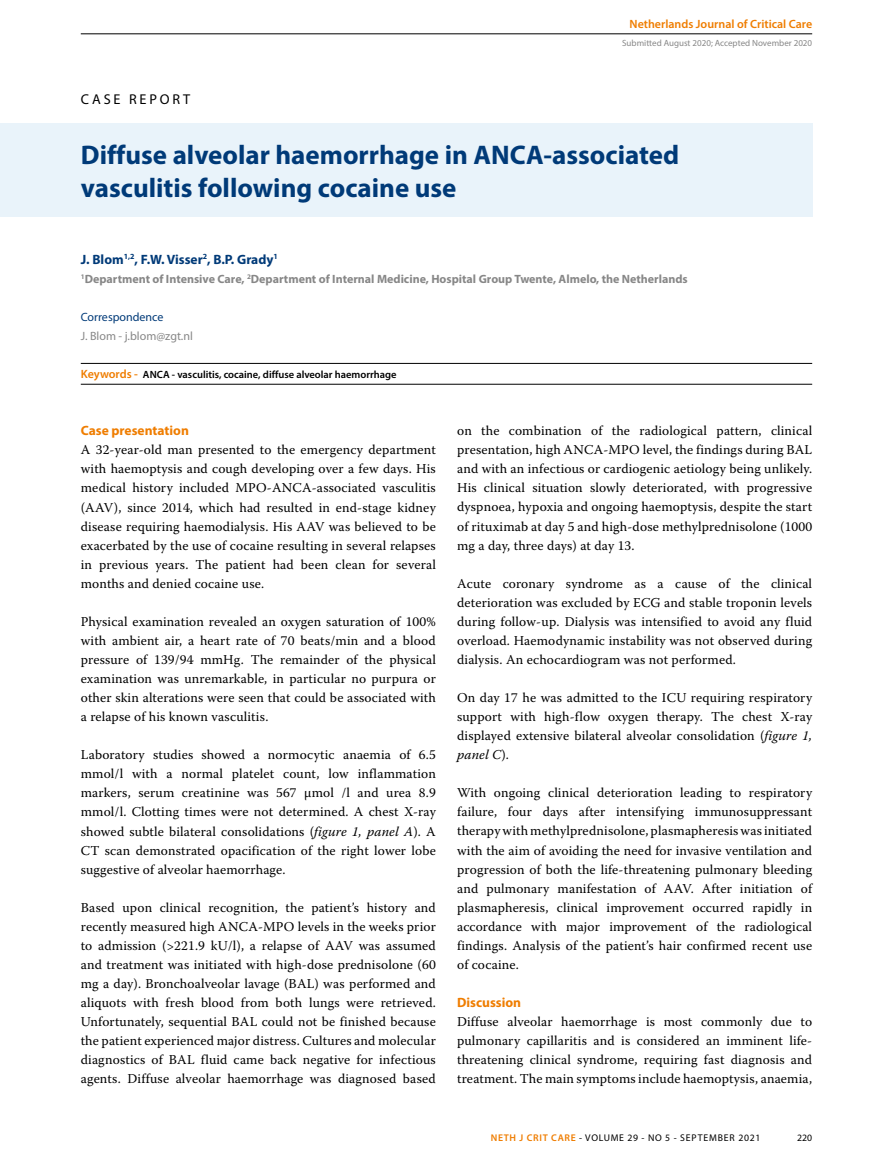
<style>
.page{position:relative;width:893px;height:1170px;background:#fff}
.page>*{position:absolute;margin:0;border:0;box-sizing:border-box;transform-origin:0 0}
.t1{font:700 27px/32.4px "Myriad Pro";color:#003a78}
.t2{font:14.25px "Myriad Pro";letter-spacing:.2em;color:#000}
.t3{font:13.5px/19px "Warnock Pro";letter-spacing:.01em;color:#000;text-align:justify}
.t4{font:700 13.5px "Myriad Pro";color:#003a78}
.t5{font:700 13.5px "Myriad Pro";color:#ef7d00}
.t6{font:700 12px "Myriad Pro";color:#878787}
.t7{font:600 12px "Myriad Pro";color:#ef7d00}
.t8{font:12px "Myriad Pro";color:#878787}
.t9{font:12px "Myriad Pro";color:#003a78}
.t10{font:600 10.5px "Myriad Pro";color:#000}
.t11{font:9.75px "Myriad Pro";letter-spacing:.07em;color:#000}
.t12{font:9px "Myriad Pro";color:#878787}
.s1{font-size:12px;color:#ef7d00}
.s2{font-style:italic}
.s3{font-weight:600;color:#ef7d00}
</style>
<div class="page">
<hr style="left:81px;top:34px;width:731px;height:1px;background:#000">
<div style="left:0;top:123px;width:812px;height:94px;background:#e9f3fa"></div>
<hr style="left:81px;top:384px;width:731px;height:1px;background:#000">
<hr style="left:81px;top:363px;width:731px;height:1px;background:#000">
<p class="t2" style="left:81px;top:91px;width:111px">CASE REPORT</p>
<p class="t7" style="left:630px;top:17px;width:184px">Netherlands Journal of Critical Care</p>
<p class="t12" style="left:622px;top:38px;width:191px">Submitted August 2020; Accepted November 2020</p>
<h1 class="t1" style="left:81px;top:138px;width:600px">Diffuse alveolar haemorrhage in ANCA-associated vasculitis following cocaine use</h1>
<p class="t4" style="left:81px;top:250px;width:199px">J. Blom<sup>1,2</sup>, F.W. Visser<sup>2</sup>, B.P. Grady<sup>1</sup></p>
<p class="t6" style="left:81px;top:271px;width:609px"><sup>1</sup>Department of Intensive Care, <sup>2</sup>Department of Internal Medicine, Hospital Group Twente, Almelo, the Netherlands</p>
<p class="t9" style="left:81px;top:309px;width:84px">Correspondence</p>
<p class="t8" style="left:81px;top:328px;width:114px">J. Blom - j.blom@zgt.nl</p>
<p class="t10" style="left:81px;top:368px;width:317px"><span class="s1">Keywords -</span> ANCA - vasculitis, cocaine, diffuse alveolar haemorrhage</p>
<p class="t5" style="left:81px;top:422px;width:110px">Case presentation</p>
<p class="t3" style="left:81px;top:440px;width:357px">A 32-year-old man presented to the emergency department with haemoptysis and cough developing over a few days. His medical history included MPO-ANCA-associated vasculitis (AAV), since 2014, which had resulted in end-stage kidney disease requiring haemodialysis. His AAV was believed to be exacerbated by the use of cocaine resulting in several relapses in previous years. The patient had been clean for several months and denied cocaine use.</p>
<p class="t3" style="left:81px;top:611px;width:357px">Physical examination revealed an oxygen saturation of 100% with ambient air, a heart rate of 70 beats/min and a blood pressure of 139/94 mmHg. The remainder of the physical examination was unremarkable, in particular no purpura or other skin alterations were seen that could be associated with a relapse of his known vasculitis.</p>
<p class="t3" style="left:81px;top:745px;width:357px">Laboratory studies showed a normocytic anaemia of 6.5 mmol/l with a normal platelet count, low inflammation markers, serum creatinine was 567 μmol /l and urea 8.9 mmol/l. Clotting times were not determined. A chest X-ray showed subtle bilateral consolidations (<span class="s2">figure 1, panel A</span>). A CT scan demonstrated opacification of the right lower lobe suggestive of alveolar haemorrhage.</p>
<p class="t3" style="left:81px;top:897px;width:357px">Based upon clinical recognition, the patient’s history and recently measured high ANCA-MPO levels in the weeks prior to admission (&gt;221.9 kU/l), a relapse of AAV was assumed and treatment was initiated with high-dose prednisolone (60 mg a day). Bronchoalveolar lavage (BAL) was performed and aliquots with fresh blood from both lungs were retrieved.<br>Unfortunately, sequential BAL could not be finished because the patient experienced major distress. Cultures and molecular diagnostics of BAL fluid came back negative for infectious agents. Diffuse alveolar haemorrhage was diagnosed based</p>
<p class="t3" style="left:457px;top:421px;width:357px">on the combination of the radiological pattern, clinical presentation, high ANCA-MPO level, the findings during BAL and with an infectious or cardiogenic aetiology being unlikely.<br>His clinical situation slowly deteriorated, with progressive dyspnoea, hypoxia and ongoing haemoptysis, despite the start of rituximab at day 5 and high-dose methylprednisolone (1000 mg a day, three days) at day 13.</p>
<p class="t3" style="left:457px;top:573px;width:357px">Acute coronary syndrome as a cause of the clinical deterioration was excluded by ECG and stable troponin levels during follow-up. Dialysis was intensified to avoid any fluid overload. Haemodynamic instability was not observed during dialysis. An echocardiogram was not performed.</p>
<p class="t3" style="left:457px;top:687px;width:357px">On day 17 he was admitted to the ICU requiring respiratory support with high-flow oxygen therapy. The chest X-ray displayed extensive bilateral alveolar consolidation (<span class="s2">figure 1, panel C</span>).</p>
<p class="t3" style="left:457px;top:783px;width:357px">With ongoing clinical deterioration leading to respiratory failure, four days after intensifying immunosuppressant therapy with methylprednisolone, plasmapheresis was initiated with the aim of avoiding the need for invasive ventilation and progression of both the life-threatening pulmonary bleeding and pulmonary manifestation of AAV. After initiation of plasmapheresis, clinical improvement occurred rapidly in accordance with major improvement of the radiological findings. Analysis of the patient’s hair confirmed recent use of cocaine.</p>
<p class="t5" style="left:457px;top:993px;width:66px">Discussion</p>
<p class="t3" style="left:457px;top:1011px;width:357px">Diffuse alveolar haemorrhage is most commonly due to pulmonary capillaritis and is considered an imminent life&shy;threatening clinical syndrome, requiring fast diagnosis and treatment. The main symptoms include haemoptysis, anaemia,</p>
<p class="t11" style="left:491px;top:1131px;width:271px"><span class="s3">NETH J CRIT CARE</span> - VOLUME 29 - NO 5 - SEPTEMBER 2021</p>
<p class="t11" style="left:797px;top:1131px;width:17px">220</p>
</div>
